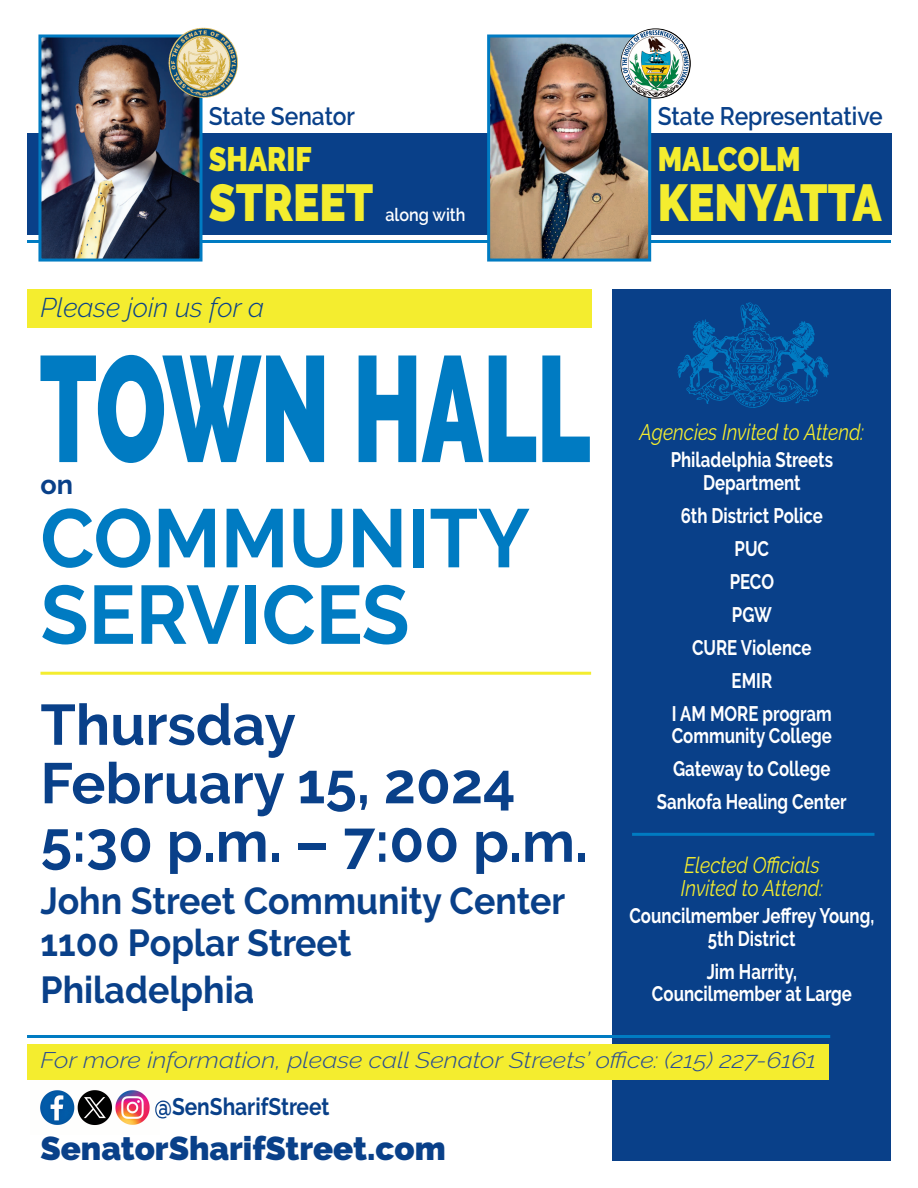
<style>
.page{position:relative;width:918px;height:1188px;background:#fff}
.page>*{position:absolute;margin:0;border:0;box-sizing:border-box;transform-origin:0 0}
.t1{font:700 82.5px/76.5px "Raleway";color:#007bc2;scale:.95 1}
.t2{font:700 57px/58.5px "Raleway";color:#094089}
.t3{font:900 51.75px "Raleway";color:#f4ed2f;scale:.85 1}
.t4{font:700 37.5px/42px "Raleway";color:#094089;scale:.95 1}
.t5{font:900 33.75px "Raleway";color:#f4ed2f;scale:.85 1}
.t6{font:900 33px "Raleway";color:#094089}
.t7{font:italic 300 27px "Raleway";color:#094089}
.t8{font:700 27px "Raleway";color:#094089}
.t9{font:600 25.35px "Raleway";color:#094089;scale:.9 1}
.t10{font:700 24px "Raleway";color:#094089;scale:.87 1}
.t11{font:italic 300 22.5px "Raleway";color:#294d92;scale:1.13 1}
.t12{font:italic 22.5px/22.5px "Raleway";color:#f4ed2f;scale:.85 1}
.t13{font:700 21px/33px "Raleway";color:#fff;text-align:center;scale:.8 1}
.t14{font:600 18px "Raleway";color:#fff;scale:.9 1}
</style>
<div class="page">
<div style="left:613px;top:290px;width:278px;height:871px;background:#094089"></div>
<hr style="left:27px;top:1035px;width:803px;height:3px;background:#007bc2">
<hr style="left:632px;top:833px;width:242px;height:3px;background:#007bc2">
<div style="left:27px;top:290px;width:564px;height:38px;background:#f4ed2f"></div>
<hr style="left:27px;top:240px;width:864px;height:3px;background:#007bc2">
<div style="left:27px;top:1044px;width:801px;height:35px;background:#f4ed2f"></div>
<div style="left:27px;top:134px;width:864px;height:101px;background:#094089"></div>
<img style="left:42px;top:38px;width:157px;height:220px">
<div style="left:38px;top:34px;width:165px;height:228px;border:3px solid #007bc2"></div>
<img style="left:491px;top:38px;width:156px;height:220px">
<div style="left:487px;top:34px;width:164px;height:228px;border:3px solid #007bc2"></div>
<svg style="left:41px;top:355px;width:549px;height:108px;fill:#007bc2"></svg>
<img style="left:670px;top:289px;width:164px;height:119px">
<img style="left:40px;top:1090px;width:110px;height:35px">
<img style="left:155px;top:1101px;width:5px;height:17px">
<hr style="left:40px;top:672px;width:551px;height:3px;background:#f4ed2f">
<img style="left:168px;top:28px;width:69px;height:61px">
<img style="left:621px;top:28px;width:70px;height:71px">
<p class="t9" style="left:209px;top:102px;width:164px">State Senator</p>
<h3 class="t5" style="left:209px;top:139px;width:123px">SHARIF</h3>
<h3 class="t3" style="left:209px;top:172px;width:195px">STREET</h3>
<p class="t14" style="left:385px;top:204px;width:91px">along with</p>
<p class="t7" style="left:40px;top:292px;width:225px">Please join us for a</p>
<p class="t8" style="left:40px;top:468px;width:34px">on</p>
<h1 class="t1" style="left:41px;top:500px;width:517px">COMMUNITY<br>SERVICES</h1>
<h2 class="t2" style="left:41px;top:695px;width:549px">Thursday<br>February 15, 2024<br>5:30 p.m. – 7:00 p.m.</h2>
<h3 class="t4" style="left:41px;top:880px;width:554px">John Street Community Center<br>1100 Poplar Street</h3>
<h3 class="t4" style="left:41px;top:969px;width:227px">Philadelphia</h3>
<p class="t9" style="left:658px;top:102px;width:252px">State Representative</p>
<h3 class="t5" style="left:658px;top:139px;width:170px">MALCOLM</h3>
<h3 class="t3" style="left:658px;top:172px;width:265px">KENYATTA</h3>
<p class="t12" style="left:640px;top:420px;width:266px">Agencies Invited to Attend:</p>
<p class="t13" style="left:671px;top:448px;width:205px;line-height:22.5px">Philadelphia Streets<br>Department</p>
<p class="t13" style="left:672px;top:499px;width:201px">6th District Police<br>PUC<br>PECO<br>PGW<br>CURE Violence<br>EMIR<br>I AM MORE program</p>
<p class="t13" style="left:657px;top:719px;width:239px">Community College<br>Gateway to College<br>Sankofa Healing Center</p>
<p class="t12" style="left:681px;top:854px;width:169px">Elected Officials<br>Invited to Attend:</p>
<p class="t13" style="left:629px;top:904px;width:308px;line-height:22.5px">Councilmember Jeffrey Young,<br>5th District</p>
<p class="t13" style="left:652px;top:960px;width:251px;line-height:22.5px">Jim Harrity,<br>Councilmember at Large</p>
<p class="t11" style="left:40px;top:1047px;width:688px">For more information, please call Senator Streets’ office: (215) 227-6161</p>
<p class="t10" style="left:154px;top:1093px;width:203px">@SenSharifStreet</p>
<h3 class="t6" style="left:41px;top:1129px;width:407px">SenatorSharifStreet.com</h3>
</div>
